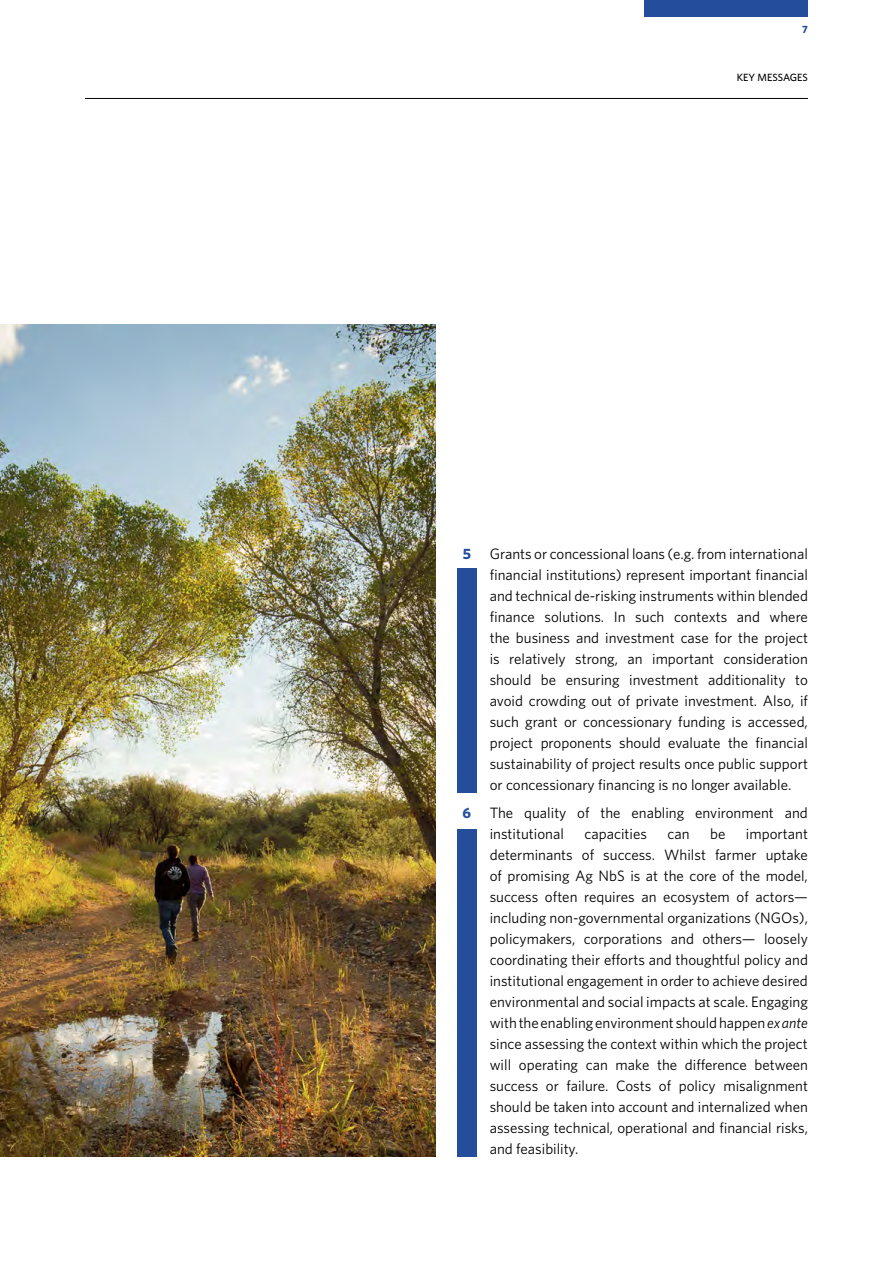
<style>
.page{position:relative;width:893px;height:1263px;background:#fff}
.page>*{position:absolute;margin:0;border:0;box-sizing:border-box;transform-origin:0 0}
.t1{font:15px/21px "Whitney";color:#000;text-align:justify}
.t2{font:700 15px "Whitney";color:#244e9b}
.t3{font:500 10.5px "Whitney";color:#000}
.t4{font:700 10.5px "Whitney";color:#244e9b}
.s1{font-style:italic}
</style>
<div class="page">
<hr style="left:85px;top:98px;width:723px;height:1px;background:#000">
<div style="left:645px;top:0;width:163px;height:17px;background:#244e9b"></div>
<div style="left:457px;top:568px;width:20px;height:224px;background:#244e9b"></div>
<div style="left:457px;top:829px;width:20px;height:328px;background:#244e9b"></div>
<img style="left:0;top:324px;width:436px;height:833px">
<p class="t4" style="left:802px;top:22px;width:7px">7</p>
<p class="t3" style="left:737px;top:71px;width:73px">KEY MESSAGES</p>
<p class="t2" style="left:463px;top:543px;width:10px">5</p>
<p class="t2" style="left:463px;top:803px;width:10px">6</p>
<p class="t1" style="left:490px;top:543px;width:320px">Grants or concessional loans (e.g. from international financial institutions) represent important financial and technical de-risking instruments within blended finance solutions. In such contexts and where the business and investment case for the project is relatively strong, an important consideration should be ensuring investment additionality to avoid crowding out of private investment. Also, if such grant or concessionary funding is accessed, project proponents should evaluate the financial sustainability of project results once public support or concessionary financing is no longer available.</p>
<p class="t1" style="left:490px;top:802px;width:320px">The quality of the enabling environment and institutional</p>
<p class="t1" style="left:584px;top:823px;width:64px">capacities</p>
<p class="t1" style="left:667px;top:823px;width:24px">can</p>
<p class="t1" style="left:710px;top:823px;width:17px">be</p>
<p class="t1" style="left:490px;top:823px;width:320px;text-indent:256px">important determinants of success. Whilst farmer uptake of promising Ag NbS is at the core of the model, success often requires an ecosystem of actors— including non-governmental organizations (NGOs), policymakers, corporations and others— loosely coordinating their efforts and thoughtful policy and institutional engagement in order to achieve desired environmental and social impacts at scale. Engaging with the enabling environment should happen <span class="s1">ex ante </span>since assessing the context within which the project will operating can make the difference between success or failure. Costs of policy misalignment should be taken into account and internalized when assessing technical, operational and financial risks, and feasibility.</p>
</div>
